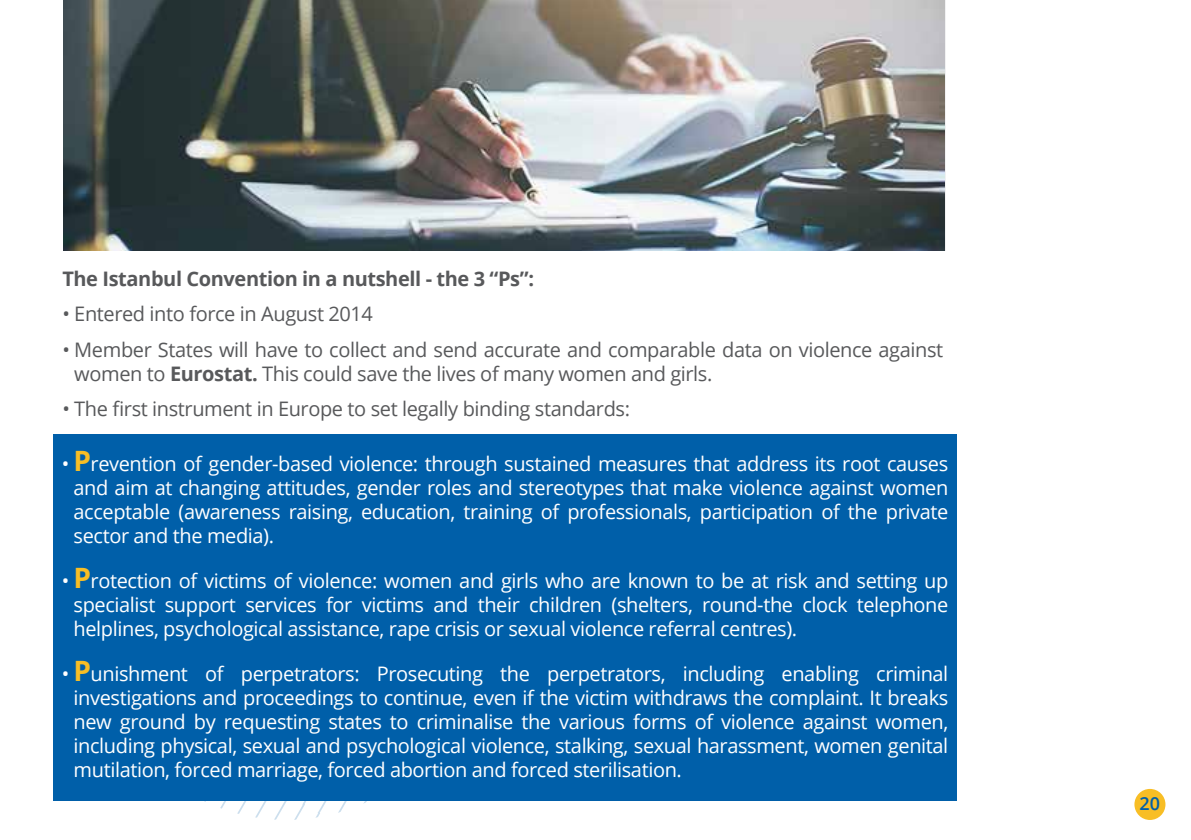
<style>
.page{position:relative;width:1191px;height:840px;background:#fff}
.page>*{position:absolute;margin:0;border:0;box-sizing:border-box;transform-origin:0 0}
.t1{font:20px/24px "Open Sans";letter-spacing:-.02em;color:#fff;text-align:justify}
.t2{font:20px/24px "Open Sans";letter-spacing:-.02em;color:#58595b}
.t3{font:700 20px "Open Sans";letter-spacing:-.02em;color:#58595b}
.t4{font:600 18px "Open Sans";color:#005fa9}
.s1{font-weight:700}
.s2{font-weight:700;font-size:28px;color:#f8be25}
</style>
<div class="page">
<div style="left:1134px;top:788px;width:31px;height:31px;background:#f8be25;border-radius:50%"></div>
<div style="left:53px;top:434px;width:903px;height:366px;background:#005fa9"></div>
<svg style="left:96px;top:800px;width:380px;height:19px"></svg>
<img style="left:63px;top:0;width:881px;height:250px">
<p class="t3" style="left:62px;top:264px;width:473px">The Istanbul Convention in a nutshell - the 3 “Ps”:</p>
<p class="t2" style="left:62px;top:301px;width:312px">• Entered into force in August 2014</p>
<p class="t2" style="left:74px;top:336px;width:870px;text-indent:-12px">• Member States will have to collect and send accurate and comparable data on violence against women to <span class="s1">Eurostat.</span> This could save the lives of many women and girls.</p>
<p class="t2" style="left:62px;top:396px;width:569px">• The first instrument in Europe to set legally binding standards:</p>
<p class="t1" style="left:74px;top:451px;width:876px;text-indent:-12px">• <span class="s2">P</span>revention of gender-based violence: through sustained measures that address its root causes and aim at changing attitudes, gender roles and stereotypes that make violence against women acceptable (awareness raising, education, training of professionals, participation of the private sector and the media).</p>
<p class="t1" style="left:74px;top:568px;width:876px;text-indent:-12px">• <span class="s2">P</span>rotection of victims of violence: women and girls who are known to be at risk and setting up specialist support services for victims and their children (shelters, round-the clock telephone helplines, psychological assistance, rape crisis or sexual violence referral centres).</p>
<p class="t1" style="left:74px;top:660px;width:876px;text-indent:-12px">• <span class="s2">P</span>unishment of perpetrators: Prosecuting the perpetrators, including enabling criminal investigations and proceedings to continue, even if the victim withdraws the complaint. It breaks new ground by requesting states to criminalise the various forms of violence against women, including physical, sexual and psychological violence, stalking, sexual harassment, women genital mutilation, forced marriage, forced abortion and forced sterilisation.</p>
<p class="t4" style="left:1139px;top:790px;width:22px">20</p>
</div>
